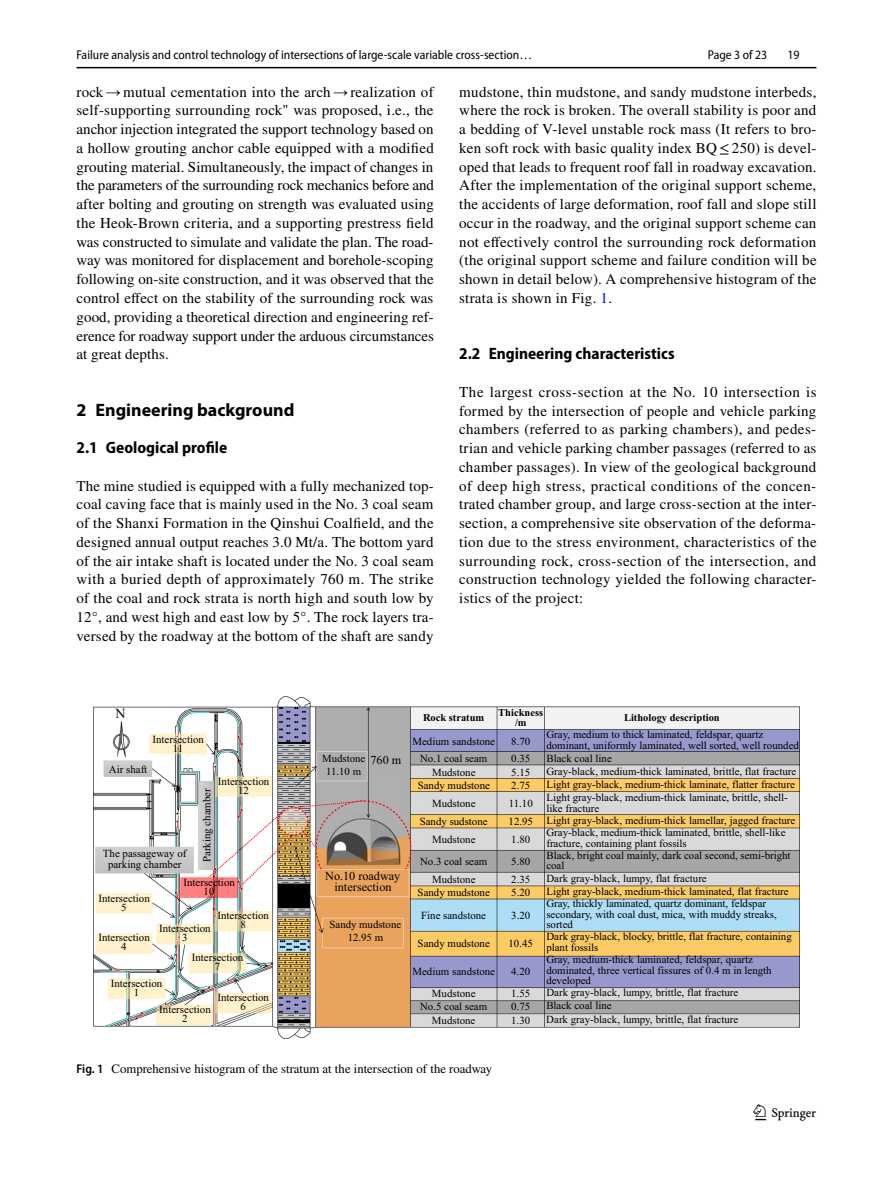
<style>
.page{position:relative;width:893px;height:1187px;background:#fff}
.page>*{position:absolute;margin:0;border:0;box-sizing:border-box;transform-origin:0 0}
.t1{font:22.5px "Springnew Regular 3";color:#000}
.t2{font:700 18px "Myriad Pro";color:#000}
.t3{font:700 semi-condensed 16.5px "Myriad Pro";color:#000}
.t4{font:15px/18.8px "STIX";letter-spacing:.015em;color:#000;text-align:justify}
.t5{font:13.95px "Times New Roman PSMT2";color:#000}
.t6{font:12.75px "Myriad Pro Semi Cn 3";color:#000}
.t7{font:12.75px "STIX";color:#000}
.t8{font:semi-condensed 12.75px "Myriad Pro";color:#000}
.t9{font:12.3px/11.7px "Times New Roman PSMT2";letter-spacing:-.005em;color:#000;text-align:center}
.t10{font:10.95px/9.1px "Times New Roman PSMT2";color:#000;text-align:center}
.t11{font:10.8px/13px "Times New Roman PSMT2";color:#000;text-align:center}
.t12{font:700 10.5px/10.1px "Times New Roman";color:#000;text-align:center}
.s1{font-family:"Times New Roman"}
.s2{color:#00f}
.s3{font-size:12.15px}
.s4{font-family:"Myriad Pro";font-weight:600;font-stretch:semi-condensed}
</style>
<div class="page">
<hr style="left:77px;top:67px;width:739px;height:1px;background:#000">
<img style="left:93px;top:696px;width:707px;height:342px">
<p class="t6" style="left:77px;top:48px;width:457px">Failure analysis and control technology of intersections of large‑scale variable cross‑section…</p>
<p class="t8" style="left:708px;top:48px;width:61px">Page 3 of 23</p>
<p class="t8" style="left:787px;top:48px;width:14px">19</p>
<p class="t4" style="left:77px;top:83px;width:359px">rock<span class="s1">→</span>mutual cementation into the arch<span class="s1">→</span>realization of self-supporting surrounding rock" was proposed, i.e., the anchor injection integrated the support technology based on a hollow grouting anchor cable equipped with a modified grouting material. Simultaneously, the impact of changes in the parameters of the surrounding rock mechanics before and after bolting and grouting on strength was evaluated using the Heok-Brown criteria, and a supporting prestress field was constructed to simulate and validate the plan. The road&shy;way was monitored for displacement and borehole-scoping following on-site construction, and it was observed that the control effect on the stability of the surrounding rock was good, providing a theoretical direction and engineering ref&shy;erence for roadway support under the arduous circumstances at great depths.</p>
<p class="t2" style="left:77px;top:398px;width:219px">2 Engineering background</p>
<p class="t3" style="left:77px;top:438px;width:152px">2.1 Geological profile</p>
<p class="t4" style="left:77px;top:477px;width:359px">The mine studied is equipped with a fully mechanized top&shy;coal caving face that is mainly used in the No. 3 coal seam of the Shanxi Formation in the Qinshui Coalfield, and the designed annual output reaches 3.0 Mt/a. The bottom yard of the air intake shaft is located under the No. 3 coal seam with a buried depth of approximately 760 m. The strike of the coal and rock strata is north high and south low by 12°, and west high and east low by 5°. The rock layers tra&shy;versed by the roadway at the bottom of the shaft are sandy</p>
<p class="t4" style="left:459px;top:83px;width:359px">mudstone, thin mudstone, and sandy mudstone interbeds, where the rock is broken. The overall stability is poor and a bedding of V-level unstable rock mass (It refers to bro&shy;ken soft rock with basic quality index BQ ≤250) is devel&shy;oped that leads to frequent roof fall in roadway excavation.<br>After the implementation of the original support scheme, the accidents of large deformation, roof fall and slope still occur in the roadway, and the original support scheme can not effectively control the surrounding rock deformation (the original support scheme and failure condition will be shown in detail below). A comprehensive histogram of the strata is shown in Fig. <span class="s2">1</span>.</p>
<p class="t3" style="left:459px;top:344px;width:217px">2.2 Engineering characteristics</p>
<p class="t4" style="left:459px;top:383px;width:359px">The largest cross-section at the No. 10 intersection is formed by the intersection of people and vehicle parking chambers (referred to as parking chambers), and pedes&shy;trian and vehicle parking chamber passages (referred to as chamber passages). In view of the geological background of deep high stress, practical conditions of the concen&shy;trated chamber group, and large cross-section at the inter&shy;section, a comprehensive site observation of the deforma&shy;tion due to the stress environment, characteristics of the surrounding rock, cross-section of the intersection, and construction technology yielded the following character&shy;istics of the project:</p>
<p class="t5" style="left:116px;top:704px;width:12px">N</p>
<p class="t10" style="left:152px;top:734px;width:53px">Intersection<br>11</p>
<p class="t10" style="left:109px;top:764px;width:40px">Air shaft</p>
<p class="t10" style="left:218px;top:776px;width:53px">Intersection<br>12</p>
<p class="t10" style="left:202px;top:862px;width:76px;rotate:-90deg">Parking chamber</p>
<p class="t10" style="left:103px;top:848px;width:85px;line-height:10.5px">The passageway of parking chamber</p>
<p class="t10" style="left:98px;top:893px;width:53px">Intersection<br>5</p>
<p class="t10" style="left:183px;top:877px;width:53px">Intersection<br>10</p>
<p class="t10" style="left:217px;top:910px;width:53px">Intersection<br>8</p>
<p class="t10" style="left:192px;top:952px;width:53px">Intersection<br>7</p>
<p class="t10" style="left:159px;top:923px;width:53px">Intersection<br>3</p>
<p class="t10" style="left:98px;top:932px;width:53px">Intersection<br>4</p>
<p class="t10" style="left:111px;top:978px;width:53px">Intersection<br>1</p>
<p class="t10" style="left:159px;top:1004px;width:53px">Intersection<br>2</p>
<p class="t10" style="left:217px;top:992px;width:53px">Intersection<br>6</p>
<p class="t11" style="left:326px;top:752px;width:77px;text-align:left;text-indent:-4px">Mudstone <span class="s3">760 m<br></span>11.10 m</p>
<p class="t9" style="left:325px;top:869px;width:77px">No.10 roadway intersection</p>
<p class="t11" style="left:330px;top:917px;width:73px">Sandy mudstone<br>12.95 m</p>
<p class="t12" style="left:423px;top:712px;width:63px">Rock stratum</p>
<p class="t12" style="left:498px;top:707px;width:46px">Thickness /m</p>
<p class="t12" style="left:624px;top:712px;width:97px">Lithology description</p>
<p class="t10" style="left:412px;top:736px;width:84px">Medium sandstone</p>
<p class="t10" style="left:511px;top:736px;width:21px">8.70</p>
<p class="t10" style="left:546px;top:729px;width:254px;line-height:10.5px;text-align:left">Gray, medium to thick laminated, feldspar, quartz dominant, uniformly laminated, well sorted, well rounded</p>
<p class="t10" style="left:420px;top:753px;width:69px">No.1 coal seam</p>
<p class="t10" style="left:511px;top:753px;width:21px">0.35</p>
<p class="t10" style="left:546px;top:753px;width:67px">Black coal line</p>
<p class="t10" style="left:432px;top:767px;width:45px">Mudstone</p>
<p class="t10" style="left:511px;top:767px;width:21px">5.15</p>
<p class="t10" style="left:546px;top:766px;width:251px">Gray-black, medium-thick laminated, brittle, flat fracture</p>
<p class="t10" style="left:418px;top:780px;width:74px">Sandy mudstone</p>
<p class="t10" style="left:511px;top:780px;width:21px">2.75</p>
<p class="t10" style="left:546px;top:779px;width:250px">Light gray-black, medium-thick laminate, flatter fracture</p>
<p class="t10" style="left:432px;top:798px;width:45px">Mudstone</p>
<p class="t10" style="left:509px;top:798px;width:26px">11.10</p>
<p class="t10" style="left:546px;top:792px;width:243px;line-height:10.5px;text-align:left">Light gray-black, medium-thick laminate, brittle, shell&shy;like fracture</p>
<p class="t10" style="left:420px;top:816px;width:69px">Sandy sudstone</p>
<p class="t10" style="left:509px;top:815px;width:288px">12.95 Light gray-black, medium-thick lamellar, jagged fracture</p>
<p class="t10" style="left:432px;top:834px;width:45px">Mudstone</p>
<p class="t10" style="left:511px;top:834px;width:21px">1.80</p>
<p class="t10" style="left:546px;top:827px;width:241px;line-height:10.5px;text-align:left">Gray-black, medium-thick laminated, brittle, shell-like fracture, containing plant fossils</p>
<p class="t10" style="left:420px;top:856px;width:69px">No.3 coal seam</p>
<p class="t10" style="left:511px;top:856px;width:21px">5.80</p>
<p class="t10" style="left:546px;top:849px;width:246px;line-height:10.5px;text-align:left">Black, bright coal mainly, dark coal second, semi-bright coal</p>
<p class="t10" style="left:432px;top:874px;width:45px">Mudstone</p>
<p class="t10" style="left:511px;top:874px;width:21px">2.35</p>
<p class="t10" style="left:546px;top:874px;width:162px">Dark gray-black, lumpy, flat fracture</p>
<p class="t10" style="left:418px;top:887px;width:74px">Sandy mudstone</p>
<p class="t10" style="left:511px;top:887px;width:21px">5.20</p>
<p class="t10" style="left:546px;top:886px;width:244px">Light gray-black, medium-thick laminated, flat fracture</p>
<p class="t10" style="left:421px;top:910px;width:66px">Fine sandstone</p>
<p class="t10" style="left:511px;top:910px;width:21px">3.20</p>
<p class="t10" style="left:546px;top:897px;width:232px;line-height:10.5px;text-align:left">Gray, thickly laminated, quartz dominant, feldspar secondary, with coal dust, mica, with muddy streaks, sorted</p>
<p class="t10" style="left:418px;top:938px;width:74px">Sandy mudstone</p>
<p class="t10" style="left:508px;top:938px;width:26px">10.45</p>
<p class="t10" style="left:546px;top:931px;width:247px;line-height:10.5px;text-align:left">Dark gray-black, blocky, brittle, flat fracture, containing plant fossils</p>
<p class="t10" style="left:412px;top:966px;width:84px">Medium sandstone</p>
<p class="t10" style="left:511px;top:966px;width:21px">4.20</p>
<p class="t10" style="left:546px;top:954px;width:227px;line-height:10.5px;text-align:left">Gray, medium-thick laminated, feldspar, quartz dominated, three vertical fissures of 0.4 m in length developed</p>
<p class="t10" style="left:432px;top:988px;width:45px">Mudstone</p>
<p class="t10" style="left:511px;top:988px;width:21px">1.55</p>
<p class="t10" style="left:546px;top:987px;width:194px">Dark gray-black, lumpy, brittle, flat fracture</p>
<p class="t10" style="left:420px;top:1001px;width:69px">No.5 coal seam</p>
<p class="t10" style="left:511px;top:1001px;width:21px">0.75</p>
<p class="t10" style="left:546px;top:1000px;width:67px">Black coal line</p>
<p class="t10" style="left:432px;top:1015px;width:45px">Mudstone</p>
<p class="t10" style="left:511px;top:1015px;width:21px">1.30</p>
<p class="t10" style="left:546px;top:1014px;width:194px">Dark gray-black, lumpy, brittle, flat fracture</p>
<p class="t7" style="left:77px;top:1060px;width:417px"><span class="s4">Fig. 1</span> Comprehensive histogram of the stratum at the intersection of the roadway</p>
<h1 class="t1" style="left:755px;top:1104px;width:62px">1 3</h1>
</div>
